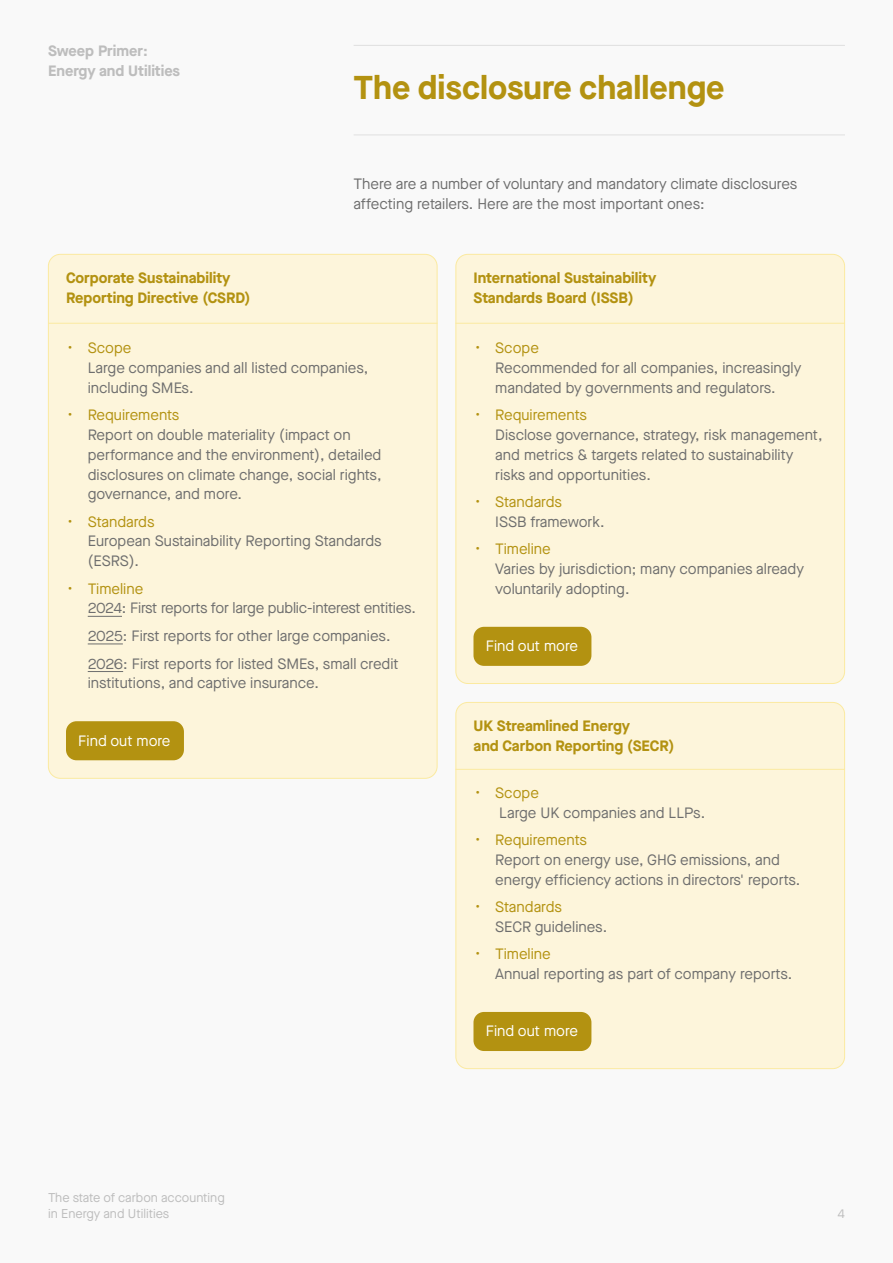
<style>
.page{position:relative;width:893px;height:1263px;background:#f9f9f9}
.page>*{position:absolute;margin:0;border:0;box-sizing:border-box;transform-origin:0 0}
.t1{font:700 33px "Maison Neue";color:#b39211}
.t2{font:15px/19.8px "Maison Neue";color:#6e6e6e}
.t3{font:700 15px/19.8px "Maison Neue";color:#b39211}
.t4{font:15px "Maison Neue";color:#b39211}
.t5{font:15px "Maison Neue";color:#fff}
.t6{font:700 15px/19.8px "Maison Neue";color:#bdbdbd}
.t7{font:12.75px/15.8px "Maison Neue";color:#bdbdbd}
</style>
<div class="page">
<hr style="left:354px;top:45px;width:491px;height:1px;background:#e0e0e0">
<hr style="left:354px;top:135px;width:491px;height:1px;background:#e0e0e0">
<div style="left:48px;top:254px;width:389px;height:524px;background:#fdf5db;border-radius:12px"></div>
<div style="left:456px;top:254px;width:389px;height:429px;background:#fdf5db;border-radius:12px"></div>
<div style="left:456px;top:702px;width:389px;height:367px;background:#fdf5db;border-radius:12px"></div>
<div style="left:455px;top:702px;width:390px;height:367px;border:1px solid #fbeaa0;border-radius:12px"></div>
<hr style="left:88px;top:616px;width:34px;height:1px;background:#6e6e6e">
<hr style="left:88px;top:644px;width:35px;height:1px;background:#6e6e6e">
<hr style="left:88px;top:671px;width:35px;height:1px;background:#6e6e6e">
<div style="left:66px;top:721px;width:118px;height:39px;background:#b39211;border-radius:10px"></div>
<div style="left:473px;top:627px;width:118px;height:39px;background:#b39211;border-radius:10px"></div>
<div style="left:473px;top:1012px;width:118px;height:39px;background:#b39211;border-radius:10px"></div>
<hr style="left:48px;top:323px;width:389px;height:1px;background:#fbeaa0">
<hr style="left:455px;top:323px;width:390px;height:1px;background:#fbeaa0">
<hr style="left:455px;top:769px;width:390px;height:1px;background:#fbeaa0">
<p class="t6" style="left:48px;top:41px;width:134px">Sweep Primer:<br>Energy and Utilities</p>
<h1 class="t1" style="left:354px;top:64px;width:373px">The disclosure challenge</h1>
<p class="t2" style="left:354px;top:174px;width:445px">There are a number of voluntary and mandatory climate disclosures affecting retailers. Here are the most important ones:</p>
<p class="t3" style="left:66px;top:268px;width:186px">Corporate Sustainability<br>Reporting Directive (CSRD)</p>
<p class="t4" style="left:68px;top:338px;width:65px">• Scope</p>
<p class="t2" style="left:88px;top:358px;width:282px">Large companies and all listed companies, including SMEs.</p>
<p class="t4" style="left:68px;top:405px;width:113px">• Requirements</p>
<p class="t2" style="left:88px;top:425px;width:295px">Report on double materiality (impact on performance and the environment), detailed disclosures on climate change, social rights, governance, and more.</p>
<p class="t4" style="left:68px;top:511px;width:89px">• Standards</p>
<p class="t2" style="left:88px;top:531px;width:295px">European Sustainability Reporting Standards (ESRS).</p>
<p class="t4" style="left:68px;top:578px;width:77px">• Timeline</p>
<p class="t2" style="left:88px;top:594px;width:330px;line-height:27.6px">2024: First reports for large public-interest entities.<br>2025: First reports for other large companies.<br>2026: First reports for listed SMEs, small credit</p>
<p class="t2" style="left:88px;top:673px;width:233px">institutions, and captive insurance.</p>
<p class="t5" style="left:78px;top:730px;width:94px">Find out more</p>
<p class="t3" style="left:473px;top:268px;width:184px">International Sustainability<br>Standards Board (ISSB)</p>
<p class="t4" style="left:475px;top:338px;width:65px">• Scope</p>
<p class="t2" style="left:495px;top:358px;width:308px">Recommended for all companies, increasingly mandated by governments and regulators.</p>
<p class="t4" style="left:475px;top:405px;width:113px">• Requirements</p>
<p class="t2" style="left:495px;top:425px;width:329px">Disclose governance, strategy, risk management, and metrics &amp; targets related to sustainability risks and opportunities.</p>
<p class="t4" style="left:475px;top:492px;width:89px">• Standards</p>
<p class="t2" style="left:495px;top:511px;width:111px">ISSB framework.</p>
<p class="t4" style="left:475px;top:539px;width:77px">• Timeline</p>
<p class="t2" style="left:495px;top:558px;width:310px">Varies by jurisdiction; many companies already voluntarily adopting.</p>
<p class="t5" style="left:486px;top:636px;width:94px">Find out more</p>
<p class="t3" style="left:473px;top:716px;width:202px">UK Streamlined Energy<br>and Carbon Reporting (SECR)</p>
<p class="t4" style="left:475px;top:783px;width:65px">• Scope</p>
<p class="t2" style="left:499px;top:803px;width:208px">Large UK companies and LLPs.</p>
<p class="t4" style="left:475px;top:830px;width:113px">• Requirements</p>
<p class="t2" style="left:495px;top:850px;width:307px">Report on energy use, GHG emissions, and energy efficiency actions in directors' reports.</p>
<p class="t4" style="left:475px;top:897px;width:89px">• Standards</p>
<p class="t2" style="left:495px;top:917px;width:114px">SECR guidelines.</p>
<p class="t4" style="left:475px;top:944px;width:77px">• Timeline</p>
<p class="t2" style="left:495px;top:964px;width:299px">Annual reporting as part of company reports.</p>
<p class="t5" style="left:486px;top:1021px;width:94px">Find out more</p>
<p class="t7" style="left:48px;top:1190px;width:178px">The state of carbon accounting in Energy and Utilities</p>
<p class="t7" style="left:838px;top:1205px;width:9px">4</p>
</div>
